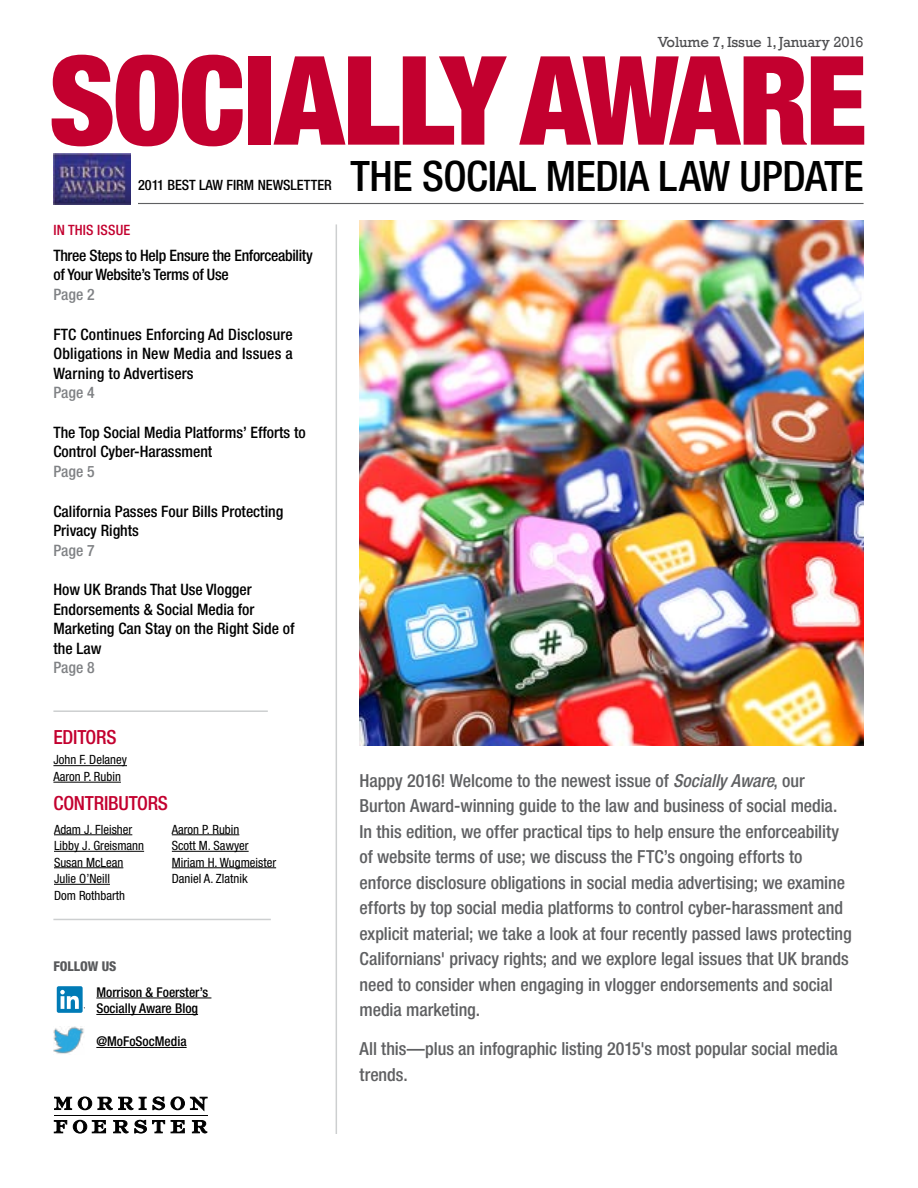
<style>
.page{position:relative;width:918px;height:1188px;background:#fff}
.page>*{position:absolute;margin:0;border:0;box-sizing:border-box;transform-origin:0 0}
.t1{font:900 condensed 123.6px "Helvetica Neue LT Std";letter-spacing:-.02em;color:#c3002f}
.t2{font:500 condensed 42px "Helvetica Neue LT Std";letter-spacing:-.01em;color:#000}
.t3{font:500 condensed 19.5px "Helvetica Neue LT Std";letter-spacing:-.01em;color:#c3002f}
.t4{font:500 condensed 18px/25.5px "Helvetica Neue LT Std";letter-spacing:-.005em;color:#5f6062}
.t5{font:500 condensed 15.75px/19.5px "Helvetica Neue LT Std";color:#000}
.t6{font:500 condensed 15.75px/19.5px "Helvetica Neue LT Std";letter-spacing:-.02em;color:#000}
.t7{font:500 condensed 15.75px "Helvetica Neue LT Std";color:#808285}
.t8{font:15px "Rockwell";letter-spacing:-.01em;color:#4d4d4f}
.t9{font:500 condensed 14.25px "Helvetica Neue LT Std";color:#000}
.t10{font:500 condensed 14.25px "Helvetica Neue LT Std";letter-spacing:.01em;color:#c3002f}
.t11{font:500 condensed 13.5px/16.5px "Helvetica Neue LT Std";color:#000}
.t12{font:800 condensed 13.5px "Helvetica Neue LT Std";color:#58595b}
.t13{font:condensed 12.75px/16.5px "Helvetica Neue LT Std";color:#000}
.s1{font-style:italic}
</style>
<div class="page">
<hr style="left:54px;top:1115px;width:153px;height:1px;background:#000">
<svg style="left:54px;top:1097px;width:18px;height:13px"></svg>
<svg style="left:78px;top:1097px;width:14px;height:13px"></svg>
<svg style="left:98px;top:1097px;width:35px;height:13px"></svg>
<svg style="left:139px;top:1097px;width:7px;height:13px"></svg>
<svg style="left:153px;top:1097px;width:12px;height:13px"></svg>
<svg style="left:171px;top:1097px;width:36px;height:13px"></svg>
<svg style="left:54px;top:1120px;width:13px;height:13px"></svg>
<svg style="left:73px;top:1120px;width:33px;height:13px"></svg>
<svg style="left:113px;top:1120px;width:15px;height:13px"></svg>
<svg style="left:134px;top:1120px;width:31px;height:13px"></svg>
<svg style="left:171px;top:1120px;width:14px;height:13px"></svg>
<svg style="left:192px;top:1120px;width:15px;height:13px"></svg>
<hr style="left:336px;top:224px;width:1px;height:910px;background:#cdcfd0">
<hr style="left:138px;top:203px;width:726px;height:1px;background:#5f6062">
<hr style="left:53px;top:710px;width:215px;height:2px;background:#cdcfd0">
<hr style="left:53px;top:919px;width:218px;height:1px;background:#cdcfd0">
<hr style="left:53px;top:765px;width:74px;height:1px;background:#000">
<hr style="left:53px;top:782px;width:68px;height:1px;background:#000">
<hr style="left:54px;top:834px;width:78px;height:1px;background:#000">
<hr style="left:54px;top:851px;width:90px;height:1px;background:#000">
<hr style="left:54px;top:867px;width:69px;height:1px;background:#000">
<hr style="left:54px;top:884px;width:56px;height:1px;background:#000">
<hr style="left:172px;top:834px;width:67px;height:1px;background:#000">
<hr style="left:172px;top:851px;width:77px;height:1px;background:#000">
<hr style="left:172px;top:867px;width:104px;height:1px;background:#000">
<img style="left:53px;top:154px;width:77px;height:51px">
<hr style="left:96px;top:998px;width:115px;height:1px;background:#000">
<hr style="left:96px;top:1014px;width:102px;height:1px;background:#000">
<hr style="left:96px;top:1047px;width:91px;height:1px;background:#000">
<div style="left:57px;top:986px;width:26px;height:27px;background:#007bb6;border-radius:2px"></div>
<svg style="left:60px;top:990px;width:25px;height:19px"></svg>
<img style="left:54px;top:1026px;width:30px;height:28px">
<img style="left:360px;top:221px;width:504px;height:525px">
<p class="t8" style="left:658px;top:33px;width:207px">Volume 7, Issue 1, January 2016</p>
<h1 class="t1" style="left:49px;top:25px;width:820px">SOCIALLY AWARE</h1>
<p class="t9" style="left:138px;top:177px;width:103px">2011 Best Law Firm</p>
<p class="t9" style="left:258px;top:177px;width:73px">Newsletter</p>
<h2 class="t2" style="left:351px;top:151px;width:113px">the social</h2>
<h2 class="t2" style="left:546px;top:151px;width:137px">media law</h2>
<h2 class="t2" style="left:740px;top:151px;width:125px">update</h2>
<p class="t10" style="left:53px;top:221px;width:78px">In this issue</p>
<p class="t6" style="left:53px;top:245px;width:261px">Three Steps to Help Ensure the Enforceability of Your Website’s Terms of Use</p>
<p class="t7" style="left:53px;top:285px;width:43px">Page 2</p>
<p class="t5" style="left:53px;top:324px;width:241px;text-align:justify">FTC Continues Enforcing Ad Disclosure Obligations in New Media and Issues a Warning to Advertisers</p>
<p class="t7" style="left:53px;top:383px;width:43px">Page 4</p>
<p class="t5" style="left:53px;top:422px;width:254px">The Top Social Media Platforms’ Efforts to<br>Control Cyber-Harassment</p>
<p class="t7" style="left:53px;top:462px;width:43px">Page 5</p>
<p class="t5" style="left:53px;top:501px;width:231px">California Passes Four Bills Protecting<br>Privacy Rights</p>
<p class="t7" style="left:53px;top:541px;width:43px">Page 7</p>
<p class="t5" style="left:53px;top:580px;width:243px">How UK Brands That Use Vlogger<br>Endorsements &amp; Social Media for<br>Marketing Can Stay on the Right Side of the Law</p>
<p class="t7" style="left:53px;top:658px;width:43px">Page 8</p>
<p class="t3" style="left:53px;top:726px;width:65px">Editors</p>
<p class="t13" style="left:53px;top:752px;width:75px">John F. Delaney<br>Aaron P. Rubin</p>
<p class="t3" style="left:53px;top:792px;width:116px">Contributors</p>
<p class="t13" style="left:54px;top:821px;width:92px">Adam J. Fleisher<br>Libby J. Greismann<br>Susan McLean<br>Julie O’Neill<br>Dom Rothbarth</p>
<p class="t13" style="left:172px;top:821px;width:106px">Aaron P. Rubin<br>Scott M. Sawyer<br>Miriam H. Wugmeister<br>Daniel A. Zlatnik</p>
<p class="t12" style="left:53px;top:958px;width:65px">FOLLOW US</p>
<p class="t11" style="left:96px;top:983px;width:113px">Morrison &amp; Foerster’s<br>Socially Aware Blog</p>
<p class="t11" style="left:96px;top:1033px;width:92px">@MoFoSocMedia</p>
<p class="t4" style="left:360px;top:768px;width:494px">Happy 2016! Welcome to the newest issue of <span class="s1">Socially Aware</span>, our Burton Award-winning guide to the law and business of social media.<br>In this edition, we offer practical tips to help ensure the enforceability of website terms of use; we discuss the FTC’s ongoing efforts to enforce disclosure obligations in social media advertising; we examine efforts by top social media platforms to control cyber-harassment and explicit material; we take a look at four recently passed laws protecting Californians' privacy rights; and we explore legal issues that UK brands need to consider when engaging in vlogger endorsements and social media marketing.</p>
<p class="t4" style="left:360px;top:1036px;width:480px">All this—plus an infographic listing 2015's most popular social media trends.</p>
</div>
